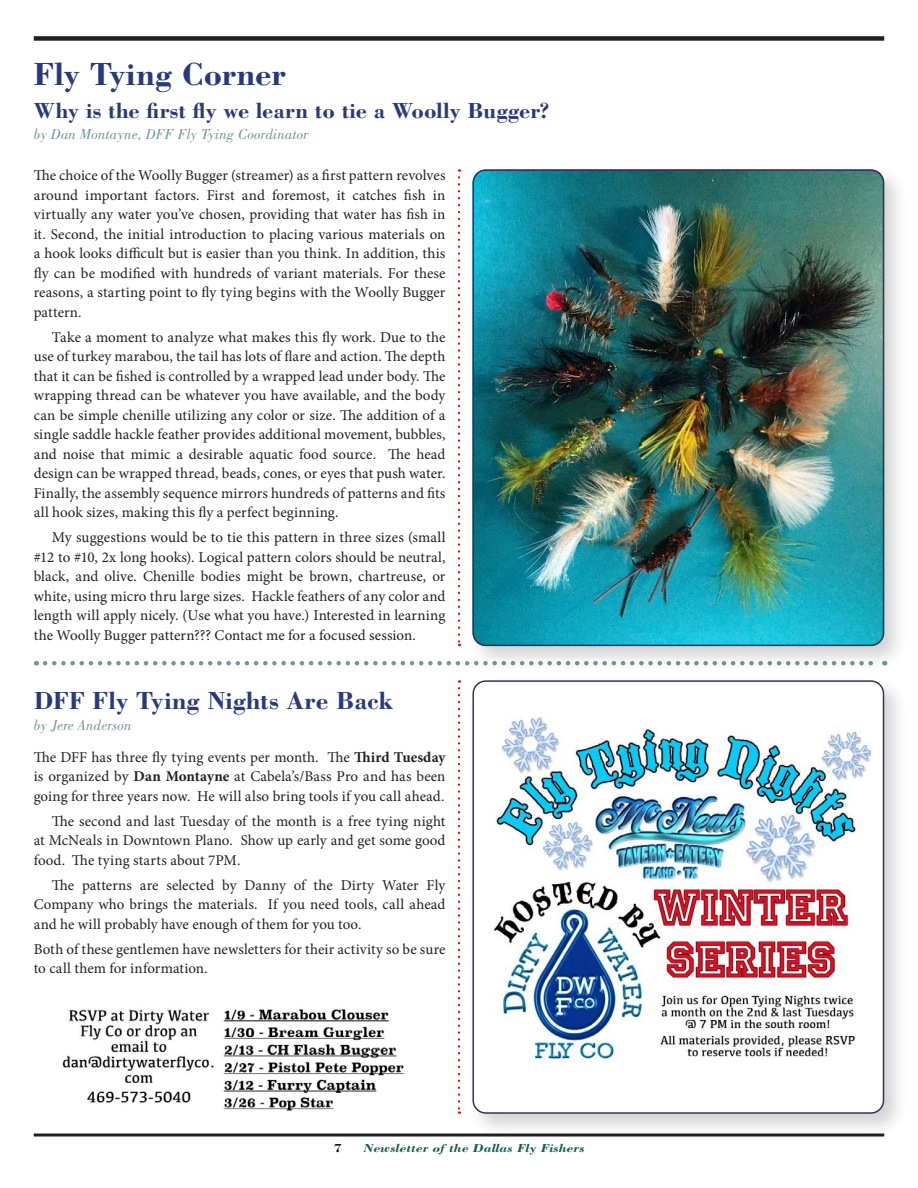
<style>
.page{position:relative;width:918px;height:1188px;background:#fff}
.page>*{position:absolute;margin:0;border:0;box-sizing:border-box;transform-origin:0 0}
.t1{font:700 33px "Bodoni Std";color:#283a78}
.t2{font:700 25.5px "Bodoni Std";letter-spacing:.005em;color:#283a78}
.t3{font:700 22.5px "Bodoni Std";color:#283a78}
.t4{font:15px/19.5px "Minion Pro";letter-spacing:.005em;color:#231f20;text-align:justify}
.t5{font:italic 15px "Bodoni Std";color:#6e9996}
.t6{font:italic 700 12px "Bodoni Std";color:#115b53;scale:1.17 1}
.t7{font:700 12px "Bodoni Std";color:#0f0807;scale:1.17 1}
.s1{font-weight:700}
</style>
<div class="page">
<hr style="left:34px;top:1134px;width:850px;height:3px;background:#231f20">
<div style="left:34px;top:36px;width:850px;height:5px;background:#231f20"></div>
<svg style="left:45px;top:661px;width:422px;height:4px"></svg>
<svg style="left:458px;top:169px;width:2px;height:477px"></svg>
<svg style="left:458px;top:680px;width:2px;height:434px"></svg>
<div style="left:467px;top:164px;width:442px;height:507px;background:#231f20;opacity:.2"></div>
<img style="left:472px;top:169px;width:412px;height:477px">
<div style="left:467px;top:675px;width:442px;height:463px;background:#231f20;opacity:.2"></div>
<div style="left:473px;top:681px;width:411px;height:432px;background:#fff;border-radius:13px"></div>
<img style="left:494px;top:716px;width:376px;height:346px">
<img style="left:62px;top:1009px;width:343px;height:102px">
<h1 class="t1" style="left:34px;top:54px;width:254px">Fly Tying Corner</h1>
<h3 class="t3" style="left:34px;top:97px;width:517px">Why is the first fly we learn to tie a Woolly Bugger?</h3>
<p class="t5" style="left:34px;top:126px;width:276px">by Dan Montayne, DFF Fly Tying Coordinator</p>
<p class="t4" style="left:34px;top:166px;width:413px">The choice of the Woolly Bugger (streamer) as a first pattern revolves around important factors. First and foremost, it catches fish in virtually any water you’ve chosen, providing that water has fish in it. Second, the initial introduction to placing various materials on a hook looks difficult but is easier than you think. In addition, this fly can be modified with hundreds of variant materials. For these reasons, a starting point to fly tying begins with the Woolly Bugger pattern.</p>
<p class="t4" style="left:34px;top:327px;width:413px;text-indent:18px">Take a moment to analyze what makes this fly work. Due to the use of turkey marabou, the tail has lots of flare and action. The depth that it can be fished is controlled by a wrapped lead under body. The wrapping thread can be whatever you have available, and the body can be simple chenille utilizing any color or size. The addition of a single saddle hackle feather provides additional movement, bubbles, and noise that mimic a desirable aquatic food source. The head design can be wrapped thread, beads, cones, or eyes that push water.<br>Finally, the assembly sequence mirrors hundreds of patterns and fits all hook sizes, making this fly a perfect beginning.</p>
<p class="t4" style="left:34px;top:528px;width:413px;text-indent:18px">My suggestions would be to tie this pattern in three sizes (small #12 to #10, 2x long hooks). Logical pattern colors should be neutral, black, and olive. Chenille bodies might be brown, chartreuse, or white, using micro thru large sizes. Hackle feathers of any color and length will apply nicely. (Use what you have.) Interested in learning the Woolly Bugger pattern??? Contact me for a focused session.</p>
<h2 class="t2" style="left:34px;top:685px;width:361px">DFF Fly Tying Nights Are Back</h2>
<p class="t5" style="left:34px;top:717px;width:99px">by Jere Anderson</p>
<p class="t4" style="left:34px;top:747px;width:413px">The DFF has three fly tying events per month. The <span class="s1">Third Tuesday </span>is organized by <span class="s1">Dan Montayne</span> at Cabela’s/Bass Pro and has been going for three years now. He will also bring tools if you call ahead.</p>
<p class="t4" style="left:34px;top:811px;width:413px;text-indent:18px">The second and last Tuesday of the month is a free tying night at McNeals in Downtown Plano. Show up early and get some good food. The tying starts about 7PM.</p>
<p class="t4" style="left:34px;top:875px;width:413px;text-indent:18px">The patterns are selected by Danny of the Dirty Water Fly Company who brings the materials. If you need tools, call ahead and he will probably have enough of them for you too.</p>
<p class="t4" style="left:34px;top:939px;width:413px">Both of these gentlemen have newsletters for their activity so be sure to call them for information.</p>
<p class="t7" style="left:334px;top:1140px;width:9px">7</p>
<p class="t6" style="left:364px;top:1140px;width:190px">Newsletter of the Dallas Fly Fishers</p>
</div>
